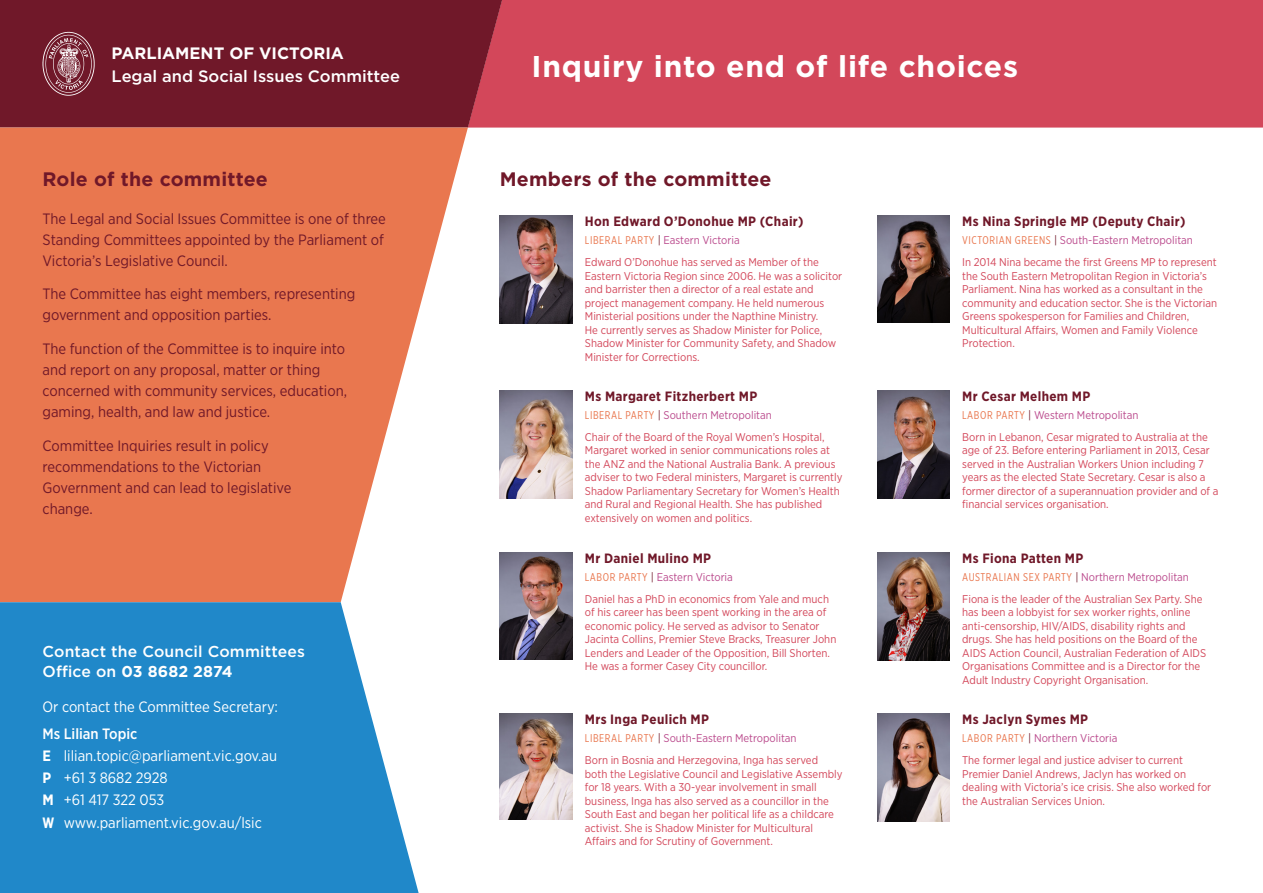
<style>
.page{position:relative;width:1263px;height:893px;background:#fff}
.page>*{position:absolute;margin:0;border:0;box-sizing:border-box;transform-origin:0 0}
.Title_C{font:700 30px "Gotham";letter-spacing:.025em;color:#fff}
.Heading_2A{font:700 19.5px "Gotham";letter-spacing:.01em;color:#701829}
.Heading_1{font:700 19.5px "Gotham";letter-spacing:.01em;color:#701829}
.Title_B{font:500 16.5px "Gotham";color:#fff}
.Title_A{font:700 16.5px "Gotham";color:#fff}
.Heading_1-2{font:500 15.75px/19.8px "Gotham";letter-spacing:.01em;color:#fff}
.Body_1{font:15px/21px "Gotham Narrow";color:#701829}
.Body_1-2{font:15px "Gotham Narrow";color:#fff}
.Body_1-3{font:500 15px "Gotham Narrow";color:#fff}
.Body_3_-_member_name{font:700 13.5px "Gotham Narrow";letter-spacing:.025em;color:#701829}
.Body_3{font:11.25px/13.5px "Gotham Narrow";color:#d3475a}
.Body_3_-_party_elect{font:11.25px "Gotham Narrow";color:#bb4c8e}
.s1{font-family:"Gotham X Narrow";color:#e9774f}
.s2{color:#701829}
.s3{font-weight:700}
.s4{font-family:"Gotham X Narrow";font-weight:700}
</style>
<div class="page">
<div style="left:502px;top:0;width:761px;height:128px;background:#d3475a"></div>
<div style="left:0;top:0;width:502px;height:128px;background:#701829"></div>
<svg style="left:0;top:128px;width:468px;height:474px;background:#ec8967"></svg>
<svg style="left:0;top:602px;width:419px;height:291px;background:#3493ce"></svg>
<svg style="left:43px;top:32px;width:52px;height:64px;background:#904b59"></svg>
<img style="left:500px;top:215px;width:72px;height:109px">
<img style="left:500px;top:714px;width:72px;height:105px">
<img style="left:500px;top:552px;width:72px;height:107px">
<img style="left:877px;top:552px;width:72px;height:108px">
<img style="left:877px;top:714px;width:72px;height:108px">
<img style="left:877px;top:215px;width:72px;height:108px">
<img style="left:500px;top:390px;width:72px;height:109px">
<img style="left:877px;top:390px;width:72px;height:109px">
<p class="Title_A" style="left:112px;top:42px;width:234px">PARLIAMENT OF VICTORIA</p>
<p class="Title_B" style="left:112px;top:65px;width:290px">Legal and Social Issues Committee</p>
<p class="Title_C" style="left:531px;top:47px;width:488px">Inquiry into end of life choices</p>
<p class="Heading_1" style="left:43px;top:166px;width:227px">Role of the committee</p>
<p class="Heading_2A" style="left:500px;top:166px;width:273px">Members of the committee</p>
<p class="Body_1" style="left:43px;top:208px;width:345px">The Legal and Social Issues Committee is one of three<br>Standing Committees appointed by the Parliament of<br>Victoria’s Legislative Council.</p>
<p class="Body_1" style="left:43px;top:283px;width:314px">The Committee has eight members, representing government and opposition parties.</p>
<p class="Body_1" style="left:43px;top:338px;width:306px">The function of the Committee is to inquire into and report on any proposal, matter or thing concerned with community services, education, gaming, health, and law and justice.</p>
<p class="Body_1" style="left:43px;top:435px;width:250px">Committee Inquiries result in policy recommendations to the Victorian<br>Government and can lead to legislative change.</p>
<p class="Body_3_-_member_name" style="left:585px;top:213px;width:220px">Hon Edward O’Donohue MP (Chair)</p>
<p class="Body_3_-_party_elect" style="left:585px;top:233px;width:156px"><span class="s1">LIBERAL PARTY</span> <span class="s2">|</span> Eastern Victoria</p>
<p class="Body_3" style="left:585px;top:255px;width:259px">Edward O’Donohue has served as Member of the Eastern Victoria Region since 2006. He was a solicitor and barrister then a director of a real estate and project management company. He held numerous Ministerial positions under the Napthine Ministry.<br>He currently serves as Shadow Minister for Police, Shadow Minister for Community Safety, and Shadow Minister for Corrections.</p>
<p class="Body_3_-_member_name" style="left:585px;top:388px;width:174px">Ms Margaret Fitzherbert MP</p>
<p class="Body_3_-_party_elect" style="left:585px;top:408px;width:189px"><span class="s1">LIBERAL PARTY</span> <span class="s2">|</span> Southern Metropolitan</p>
<p class="Body_3" style="left:585px;top:430px;width:259px">Chair of the Board of the Royal Women’s Hospital, Margaret worked in senior communications roles at the ANZ and the National Australia Bank. A previous adviser to two Federal ministers, Margaret is currently Shadow Parliamentary Secretary for Women’s Health and Rural and Regional Health. She has published extensively on women and politics.</p>
<p class="Heading_1-2" style="left:43px;top:642px;width:264px">Contact the Council Committees<br>Office on <span class="s3">03 8682 2874</span></p>
<p class="Body_1-2" style="left:43px;top:698px;width:237px">Or contact the Committee Secretary:</p>
<p class="Body_1-3" style="left:43px;top:724px;width:96px">Ms Lilian Topic</p>
<p class="Body_1-2" style="left:43px;top:746px;width:236px"><span class="s3">E</span> lilian.topic@parliament.vic.gov.au</p>
<p class="Body_1-2" style="left:43px;top:769px;width:127px"><span class="s3">P</span> +61 3 8682 2928</p>
<p class="Body_1-2" style="left:43px;top:791px;width:123px"><span class="s3">M</span> +61 417 322 053</p>
<p class="Body_1-2" style="left:43px;top:813px;width:221px"><span class="s4">W</span> www.parliament.vic.gov.au/lsic</p>
<p class="Body_3_-_member_name" style="left:585px;top:549px;width:128px">Mr Daniel Mulino MP</p>
<p class="Body_3_-_party_elect" style="left:585px;top:570px;width:150px"><span class="s1">LABOR PARTY</span> <span class="s2">|</span> Eastern Victoria</p>
<p class="Body_3" style="left:585px;top:592px;width:253px">Daniel has a PhD in economics from Yale and much of his career has been spent working in the area of economic policy. He served as advisor to Senator Jacinta Collins, Premier Steve Bracks, Treasurer John Lenders and Leader of the Opposition, Bill Shorten.<br>He was a former Casey City councillor.</p>
<p class="Body_3_-_member_name" style="left:585px;top:711px;width:126px">Mrs Inga Peulich MP</p>
<p class="Body_3_-_party_elect" style="left:585px;top:731px;width:213px"><span class="s1">LIBERAL PARTY</span> <span class="s2">|</span> South-Eastern Metropolitan</p>
<p class="Body_3" style="left:585px;top:753px;width:259px">Born in Bosnia and Herzegovina, Inga has served both the Legislative Council and Legislative Assembly for 18 years. With a 30-year involvement in small business, Inga has also served as a councillor in the South East and began her political life as a childcare activist. She is Shadow Minister for Multicultural Affairs and for Scrutiny of Government.</p>
<p class="Body_3_-_member_name" style="left:962px;top:213px;width:225px">Ms Nina Springle MP (Deputy Chair)</p>
<p class="Body_3_-_party_elect" style="left:962px;top:233px;width:232px"><span class="s1">VICTORIAN GREENS</span> <span class="s2">|</span> South-Eastern Metropolitan</p>
<p class="Body_3" style="left:962px;top:255px;width:257px">In 2014 Nina became the first Greens MP to represent the South Eastern Metropolitan Region in Victoria’s Parliament. Nina has worked as a consultant in the community and education sector. She is the Victorian Greens spokesperson for Families and Children, Multicultural Affairs, Women and Family Violence Protection.</p>
<p class="Body_3_-_member_name" style="left:962px;top:388px;width:130px">Mr Cesar Melhem MP</p>
<p class="Body_3_-_party_elect" style="left:962px;top:408px;width:178px"><span class="s1">LABOR PARTY</span> <span class="s2">|</span> Western Metropolitan</p>
<p class="Body_3" style="left:962px;top:430px;width:258px">Born in Lebanon, Cesar migrated to Australia at the age of 23. Before entering Parliament in 2013, Cesar served in the Australian Workers Union including 7 years as the elected State Secretary. Cesar is also a former director of a superannuation provider and of a financial services organisation.</p>
<p class="Body_3_-_member_name" style="left:962px;top:549px;width:123px">Ms Fiona Patten MP</p>
<p class="Body_3_-_party_elect" style="left:962px;top:570px;width:228px"><span class="s1">AUSTRALIAN SEX PARTY</span> <span class="s2">|</span> Northern Metropolitan</p>
<p class="Body_3" style="left:962px;top:592px;width:245px">Fiona is the leader of the Australian Sex Party. She has been a lobbyist for sex worker rights, online anti‑censorship, HIV/AIDS, disability rights and drugs. She has held positions on the Board of the AIDS Action Council, Australian Federation of AIDS Organisations Committee and is a Director for the Adult Industry Copyright Organisation.</p>
<p class="Body_3_-_member_name" style="left:962px;top:711px;width:127px">Ms Jaclyn Symes MP</p>
<p class="Body_3_-_party_elect" style="left:962px;top:731px;width:157px"><span class="s1">LABOR PARTY</span> <span class="s2">|</span> Northern Victoria</p>
<p class="Body_3" style="left:962px;top:753px;width:250px">The former legal and justice adviser to current Premier Daniel Andrews, Jaclyn has worked on dealing with Victoria’s ice crisis. She also worked for the Australian Services Union.</p>
</div>
